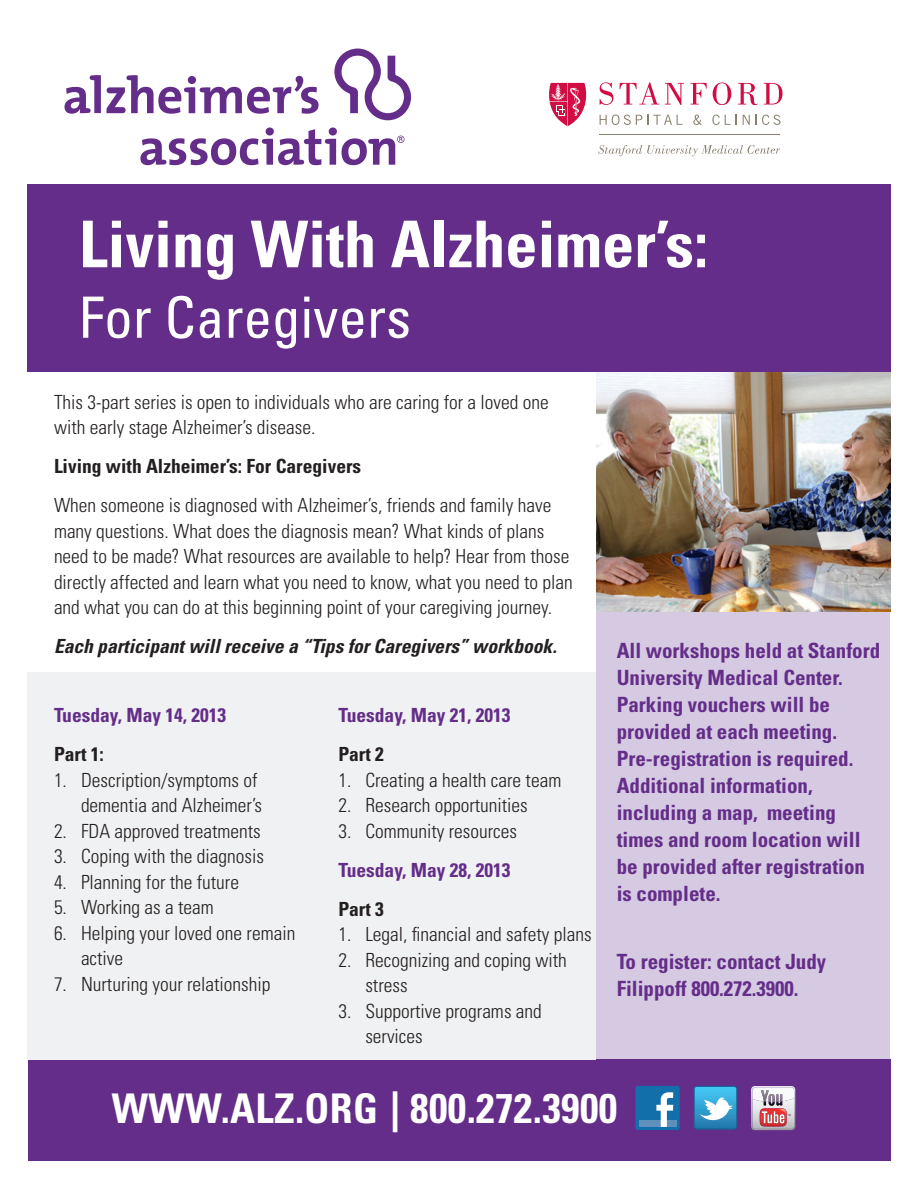
<style>
.page{position:relative;width:918px;height:1188px;background:#fff}
.page>*{position:absolute;margin:0;border:0;box-sizing:border-box;transform-origin:0 0}
.t1{font:700 condensed 64.5px "Univers";color:#fff}
.t2{font:condensed 57px "Univers";color:#fff}
.t3{font:700 condensed 40.95px "Univers";letter-spacing:.01em;color:#fff}
.t4{font:700 condensed 21px/27px "Univers";color:#642d89}
.t5{font:300 condensed 19.5px/25.5px "Univers";color:#231f20}
.t6{font:italic 700 condensed 19.5px "Univers";color:#231f20}
.t7{font:700 condensed 19.5px "Univers";color:#642d89}
.t8{font:700 condensed 19.5px "Univers";color:#231f20}
.s1{font-size:41.4px}
</style>
<div class="page">
<div style="left:597px;top:539px;width:293px;height:527px;background:#d5cae1"></div>
<div style="left:28px;top:1060px;width:862px;height:101px;background:#642d89"></div>
<svg style="left:751px;top:1086px;width:44px;height:44px;background:#ceb1b7"></svg>
<div style="left:635px;top:1086px;width:45px;height:44px;background:#136faa;border-radius:3px"></div>
<div style="left:639px;top:1121px;width:38px;height:6px;background:#5f8fbb"></div>
<svg style="left:656px;top:1092px;width:17px;height:35px"></svg>
<div style="left:693px;top:1086px;width:44px;height:44px;border:1px solid #1d5d93;border-radius:3px"></div>
<svg style="left:694px;top:1086px;width:43px;height:43px;background:#5bb0d6"></svg>
<img style="left:597px;top:372px;width:294px;height:239px">
<svg style="left:334px;top:49px;width:77px;height:71px"></svg>
<svg style="left:64px;top:75px;width:37px;height:39px"></svg>
<svg style="left:107px;top:75px;width:212px;height:39px"></svg>
<svg style="left:140px;top:127px;width:265px;height:38px"></svg>
<div style="left:27px;top:184px;width:864px;height:188px;background:#642d89"></div>
<div style="left:28px;top:672px;width:568px;height:388px;background:#f0f1f2"></div>
<svg style="left:600px;top:82px;width:13px;height:23px"></svg>
<svg style="left:619px;top:82px;width:40px;height:23px"></svg>
<svg style="left:665px;top:83px;width:19px;height:22px"></svg>
<svg style="left:691px;top:83px;width:16px;height:22px"></svg>
<svg style="left:713px;top:83px;width:18px;height:22px"></svg>
<svg style="left:738px;top:83px;width:20px;height:22px"></svg>
<svg style="left:764px;top:83px;width:19px;height:22px"></svg>
<svg style="left:600px;top:115px;width:82px;height:10px"></svg>
<svg style="left:693px;top:115px;width:9px;height:10px"></svg>
<svg style="left:712px;top:115px;width:25px;height:10px"></svg>
<svg style="left:743px;top:115px;width:7px;height:10px"></svg>
<svg style="left:756px;top:115px;width:24px;height:10px"></svg>
<svg style="left:598px;top:145px;width:182px;height:11px"></svg>
<hr style="left:600px;top:135px;width:180px;height:1px;background:#887f6f">
<svg style="left:549px;top:83px;width:38px;height:43px"></svg>
<p class="t1" style="left:79px;top:205px;width:631px">Living With Alzheimer’s:</p>
<p class="t2" style="left:79px;top:281px;width:334px">For Caregivers</p>
<p class="t5" style="left:54px;top:389px;width:496px">This 3-part series is open to individuals who are caring for a loved one with early stage Alzheimer’s disease.</p>
<p class="t8" style="left:54px;top:454px;width:309px">Living with Alzheimer’s: For Caregivers</p>
<p class="t5" style="left:54px;top:492px;width:520px">When someone is diagnosed with Alzheimer’s, friends and family have many questions. What does the diagnosis mean? What kinds of plans need to be made? What resources are available to help? Hear from those directly affected and learn what you need to know, what you need to plan and what you can do at this beginning point of your caregiving journey.</p>
<p class="t6" style="left:54px;top:634px;width:504px">Each participant will receive a “Tips for Caregivers” workbook.</p>
<p class="t7" style="left:54px;top:703px;width:174px">Tuesday, May 14, 2013</p>
<p class="t8" style="left:54px;top:742px;width:51px">Part 1:</p>
<p class="t5" style="left:54px;top:767px;width:210px;text-align:right">1. Description/symptoms of dementia and Alzheimer’s</p>
<p class="t5" style="left:54px;top:818px;width:208px">2. FDA approved treatments</p>
<p class="t5" style="left:54px;top:844px;width:211px">3. Coping with the diagnosis</p>
<p class="t5" style="left:54px;top:869px;width:187px">4. Planning for the future</p>
<p class="t5" style="left:54px;top:895px;width:161px">5. Working as a team</p>
<p class="t5" style="left:81px;top:920px;width:216px;text-indent:-27px">6. Helping your loved one remain active</p>
<p class="t5" style="left:54px;top:971px;width:218px">7. Nurturing your relationship</p>
<p class="t7" style="left:338px;top:703px;width:174px">Tuesday, May 21, 2013</p>
<p class="t8" style="left:338px;top:742px;width:47px">Part 2</p>
<p class="t5" style="left:338px;top:767px;width:224px">1. Creating a health care team</p>
<p class="t5" style="left:338px;top:793px;width:191px">2. Research opportunities</p>
<p class="t5" style="left:338px;top:818px;width:180px">3. Community resources</p>
<p class="t7" style="left:338px;top:858px;width:174px">Tuesday, May 28, 2013</p>
<p class="t8" style="left:338px;top:897px;width:47px">Part 3</p>
<p class="t5" style="left:338px;top:922px;width:255px">1. Legal, financial and safety plans</p>
<p class="t5" style="left:365px;top:947px;width:203px;text-indent:-27px">2. Recognizing and coping with stress</p>
<p class="t5" style="left:365px;top:998px;width:178px;text-indent:-27px">3. Supportive programs and services</p>
<p class="t4" style="left:617px;top:637px;width:265px">All workshops held at Stanford<br>University Medical Center.<br>Parking vouchers will be provided at each meeting.<br>Pre-registration is required.<br>Additional information, including a map, meeting times and room location will be provided after registration is complete.</p>
<p class="t4" style="left:617px;top:948px;width:211px">To register: contact Judy<br>Filippoff 800.272.3900.</p>
<p class="t3" style="left:112px;top:1083px;width:507px">WWW.ALZ.ORG | <span class="s1">800.272.3900</span></p>
</div>
